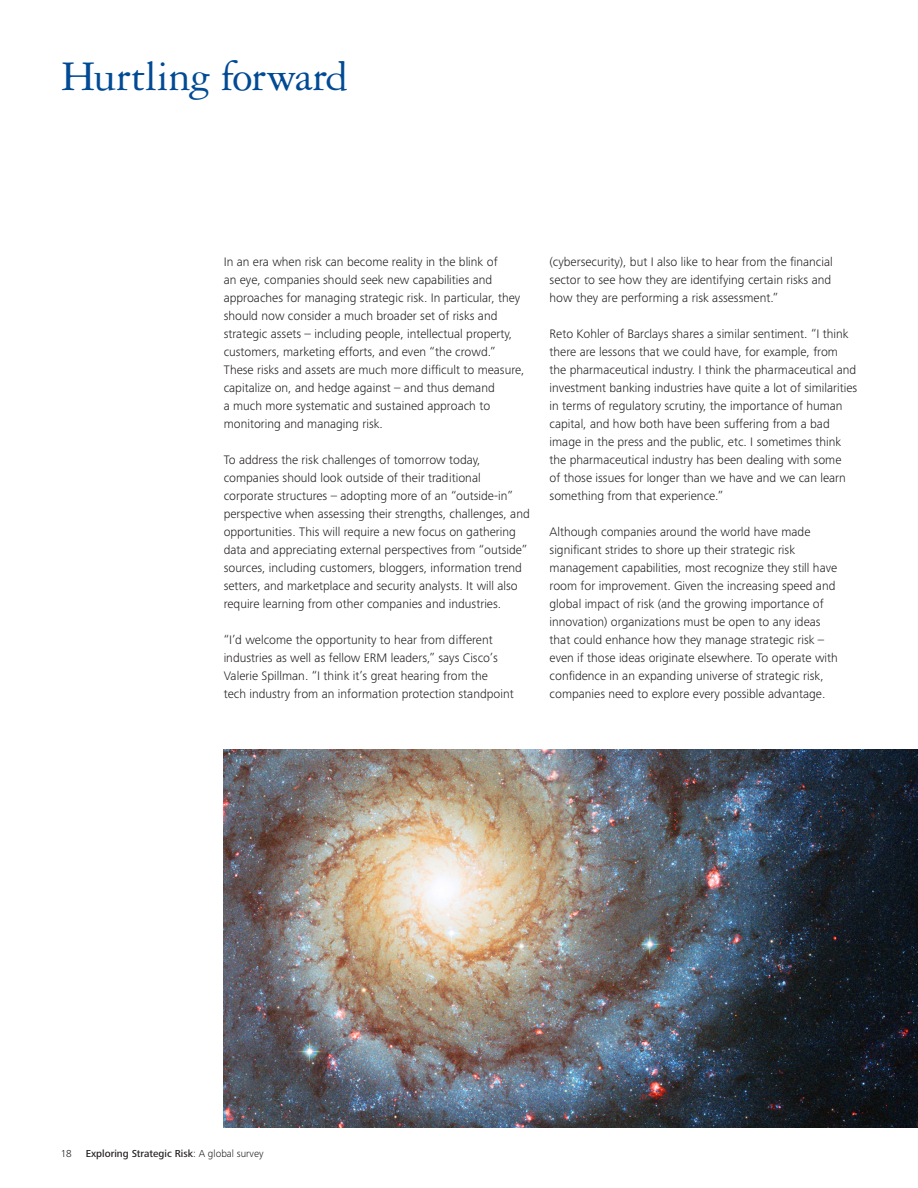
<style>
.page{position:relative;width:918px;height:1188px;background:#fff}
.page>*{position:absolute;margin:0;border:0;box-sizing:border-box;transform-origin:0 0}
.Head_styles_Cover_he{font:45px "Garamond 3 LT Std";letter-spacing:-.02em;color:#014a94}
.Body_styles_Body_cop{font:300 12.75px/18px "Frutiger Next Pro";color:#231f20}
.t1{font:500 10.5px "Frutiger Next Pro";color:#231f20}
.t2{font:300 10.5px "Frutiger Next Pro";color:#231f20}
.s1{font-weight:300}
</style>
<div class="page">
<img style="left:224px;top:750px;width:694px;height:377px">
<p class="Head_styles_Cover_he" style="left:61px;top:52px;width:289px">Hurtling forward</p>
<p class="Body_styles_Body_cop" style="left:224px;top:252px;width:303px">In an era when risk can become reality in the blink of<br>an eye, companies should seek new capabilities and approaches for managing strategic risk. In particular, they should now consider a much broader set of risks and strategic assets – including people, intellectual property, customers, marketing efforts, and even “the crowd.” These risks and assets are much more difficult to measure, capitalize on, and hedge against – and thus demand<br>a much more systematic and sustained approach to monitoring and managing risk.</p>
<p class="Body_styles_Body_cop" style="left:224px;top:450px;width:308px">To address the risk challenges of tomorrow today, companies should look outside of their traditional corporate structures – adopting more of an “outside-in” perspective when assessing their strengths, challenges, and opportunities. This will require a new focus on gathering data and appreciating external perspectives from “outside” sources, including customers, bloggers, information trend setters, and marketplace and security analysts. It will also require learning from other companies and industries.</p>
<p class="Body_styles_Body_cop" style="left:224px;top:630px;width:292px">“I’d welcome the opportunity to hear from different industries as well as fellow ERM leaders,” says Cisco’s Valerie Spillman. “I think it’s great hearing from the<br>tech industry from an information protection standpoint</p>
<p class="Body_styles_Body_cop" style="left:550px;top:252px;width:285px">(cybersecurity), but I also like to hear from the financial sector to see how they are identifying certain risks and how they are performing a risk assessment.”</p>
<p class="Body_styles_Body_cop" style="left:550px;top:324px;width:309px">Reto Kohler of Barclays shares a similar sentiment. “I think there are lessons that we could have, for example, from the pharmaceutical industry. I think the pharmaceutical and investment banking industries have quite a lot of similarities in terms of regulatory scrutiny, the importance of human capital, and how both have been suffering from a bad image in the press and the public, etc. I sometimes think the pharmaceutical industry has been dealing with some<br>of those issues for longer than we have and we can learn something from that experience.”</p>
<p class="Body_styles_Body_cop" style="left:550px;top:522px;width:290px">Although companies around the world have made significant strides to shore up their strategic risk management capabilities, most recognize they still have room for improvement. Given the increasing speed and global impact of risk (and the growing importance of innovation) organizations must be open to any ideas that could enhance how they manage strategic risk – even if those ideas originate elsewhere. To operate with confidence in an expanding universe of strategic risk, companies need to explore every possible advantage.</p>
<p class="t2" style="left:61px;top:1148px;width:13px">18</p>
<p class="t1" style="left:86px;top:1148px;width:179px">Exploring Strategic Risk<span class="s1">: A global survey</span></p>
</div>
